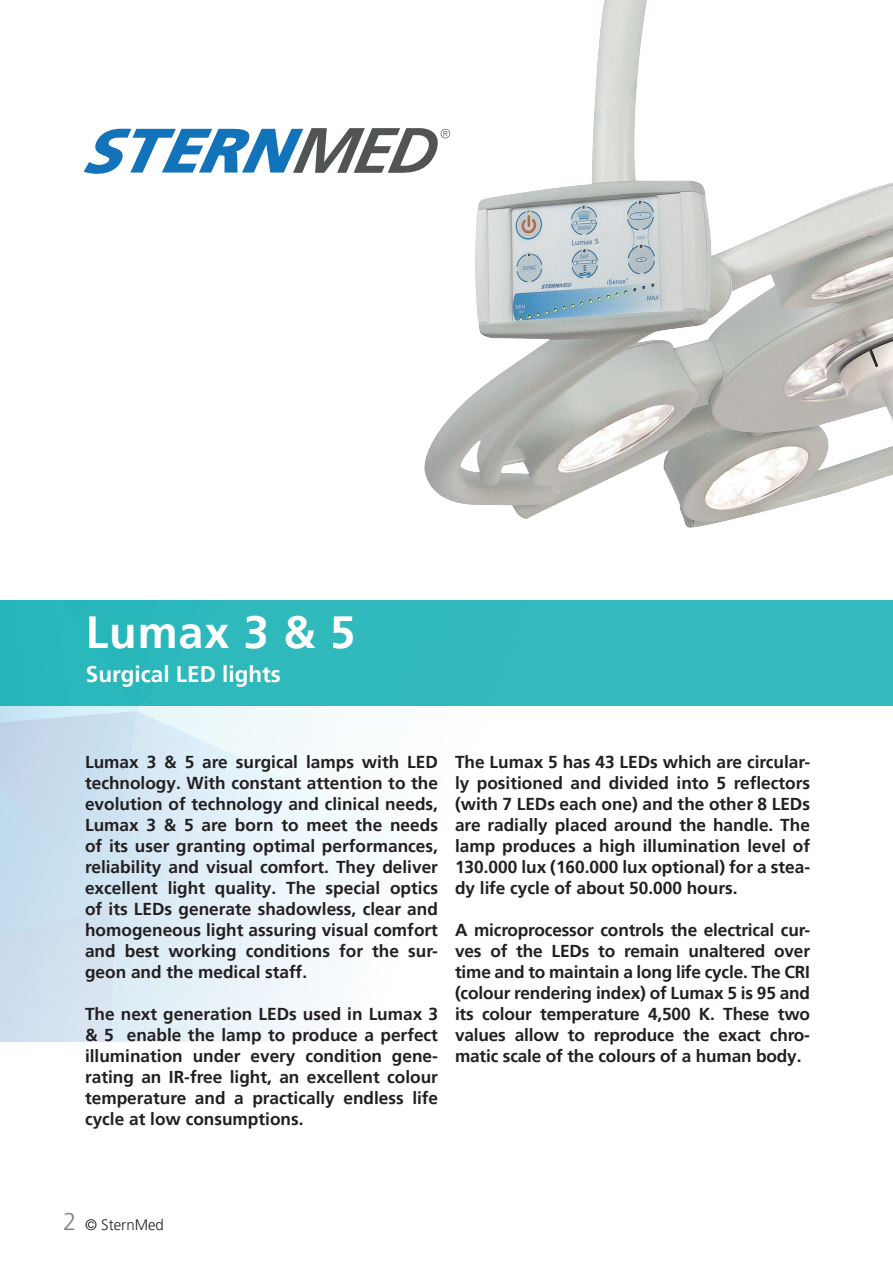
<style>
.page{position:relative;width:893px;height:1263px;background:#fff}
.page>*{position:absolute;margin:0;border:0;box-sizing:border-box;transform-origin:0 0}
.t1{font:700 45px "Frutiger LT Pro";letter-spacing:.02em;color:#fff}
.t2{font:700 22.5px "Frutiger LT Pro";color:#fff}
.t3{font:700 17.25px/21px "Frutiger LT Pro";color:#231f20;text-align:justify}
.t4{font:300 15px "Frutiger LT Pro";color:#231f20}
.s1{font-size:24px;color:#808285}
</style>
<div class="page">
<img style="left:0;top:705px;width:867px;height:336px">
<div style="left:0;top:600px;width:893px;height:105px;background:#32babd"></div>
<img style="left:424px;top:0;width:469px;height:528px">
<svg style="left:84px;top:128px;width:366px;height:46px"></svg>
<h1 class="t1" style="left:86px;top:605px;width:271px">Lumax 3 &amp; 5</h1>
<h2 class="t2" style="left:86px;top:661px;width:197px">Surgical LED lights</h2>
<p class="t3" style="left:85px;top:752px;width:354px">Lumax 3 &amp; 5 are surgical lamps with LED technology. With constant attention to the evolution of technology and clinical needs, Lumax 3 &amp; 5 are born to meet the needs of its user granting optimal performances, reliability and visual comfort. They deliver excellent light quality. The special optics of its LEDs generate shadowless, clear and homogeneous light assuring visual comfort and best working conditions for the sur&shy;geon and the medical staff.</p>
<p class="t3" style="left:85px;top:1003px;width:354px">The next generation LEDs used in Lumax 3 &amp; 5 enable the lamp to produce a perfect illumination under every condition gene&shy;rating an IR-free light, an excellent colour temperature and a practically endless life cycle at low consumptions.</p>
<p class="t3" style="left:455px;top:751px;width:357px">The Lumax 5 has 43 LEDs which are circular&shy;ly positioned and divided into 5 reflectors (with 7 LEDs each one) and the other 8 LEDs are radially placed around the handle. The lamp produces a high illumination level of 130.000 lux (160.000 lux optional) for a stea&shy;dy life cycle of about 50.000 hours.</p>
<p class="t3" style="left:455px;top:919px;width:357px">A microprocessor controls the electrical cur&shy;ves of the LEDs to remain unaltered over time and to maintain a long life cycle. The CRI (colour rendering index) of Lumax 5 is 95 and its colour temperature 4,500 K. These two values allow to reproduce the exact chro&shy;matic scale of the colours of a human body.</p>
<p class="t4" style="left:63px;top:1216px;width:102px"><span class="s1">2</span> © SternMed</p>
</div>
